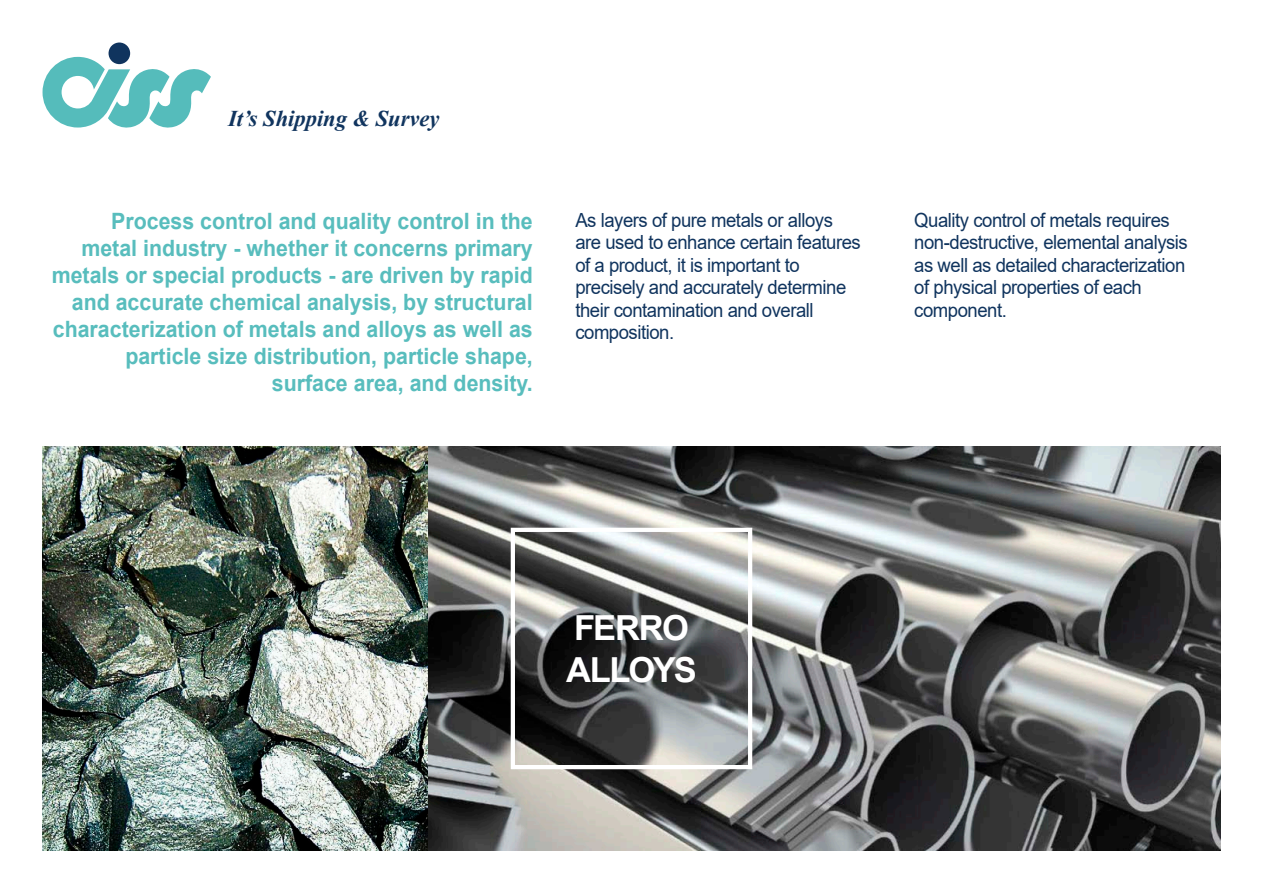
<style>
.page{position:relative;width:1263px;height:893px;background:#fff}
.page>*{position:absolute;margin:0;border:0;box-sizing:border-box;transform-origin:0 0}
.t1{font:700 34.5px/41.4px "Arial";letter-spacing:-.05em;color:#fff}
.t2{font:700 22.5px/27px "Arial";color:#58bdbd;text-align:right;scale:.95 1}
.t3{font:italic 700 22.5px "Times New Roman";color:#10345e}
.t4{font:19.5px/22.5px "Arial";letter-spacing:-.025em;color:#10345e;scale:.95 1}
</style>
<div class="page">
<img style="left:43px;top:446px;width:1177px;height:404px">
<svg style="left:43px;top:57px;width:168px;height:71px"></svg>
<div style="left:109px;top:43px;width:21px;height:21px;background:#10345e;border-radius:50%"></div>
<div style="left:511px;top:528px;width:241px;height:241px;border:4px solid #fff"></div>
<p class="t3" style="left:228px;top:102px;width:213px">It’s Shipping &amp; Survey</p>
<p class="t2" style="left:52px;top:208px;width:508px">Process control and quality control in the metal industry - whether it concerns primary metals or special products - are driven by rapid and accurate chemical analysis, by structural characterization of metals and alloys as well as particle size distribution, particle shape, surface area, and density.</p>
<p class="t4" style="left:575px;top:209px;width:302px">As layers of pure metals or alloys are used to enhance certain features of a product, it is important to precisely and accurately determine their contamination and overall composition.</p>
<p class="t4" style="left:914px;top:209px;width:289px">Quality control of metals requires non‑destructive, elemental analysis as well as detailed characterization of physical properties of each component.</p>
<h1 class="t1" style="left:566px;top:608px;width:132px">FERRO<br>ALLOYS</h1>
</div>
